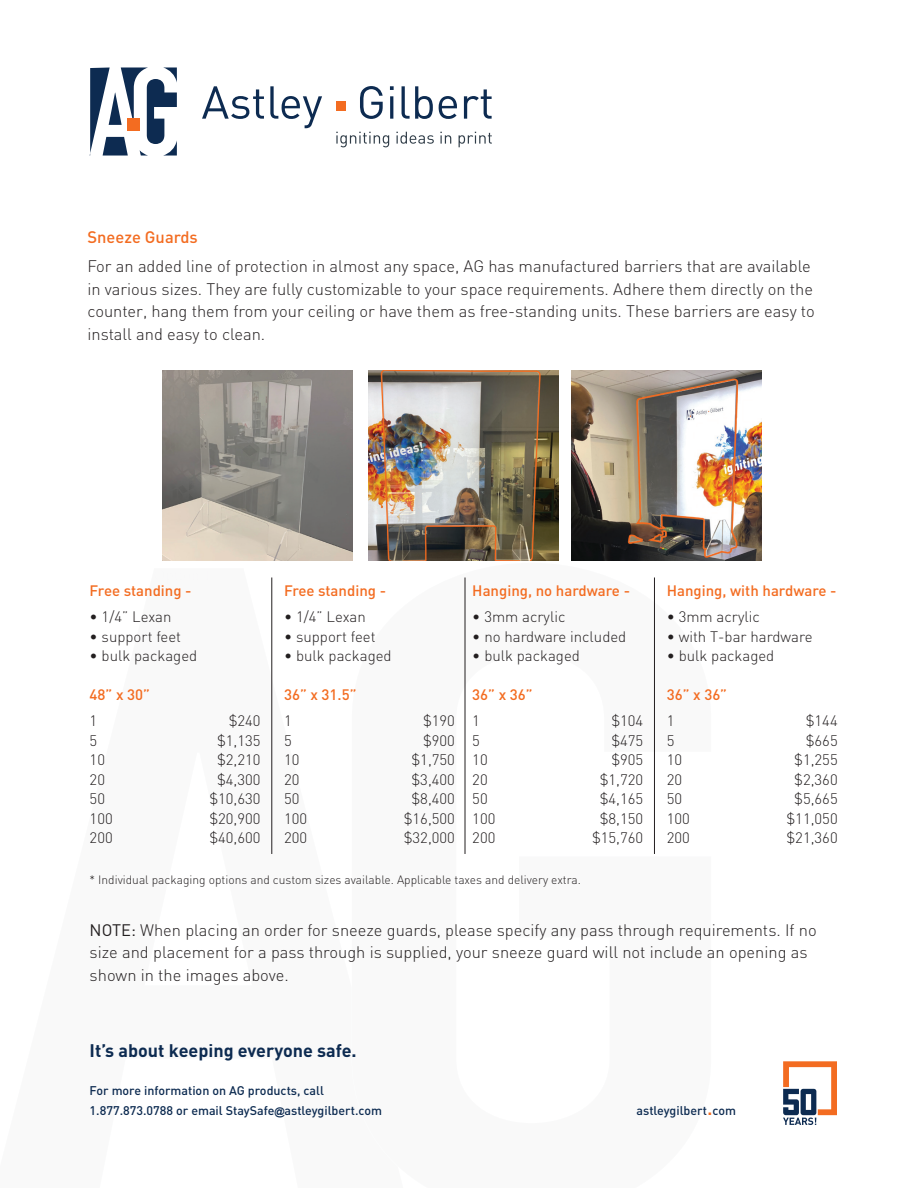
<style>
.page{position:relative;width:918px;height:1188px;background:#fff}
.page>*{position:absolute;margin:0;border:0;box-sizing:border-box;transform-origin:0 0}
.t1{font:700 18px "DIN";color:#0d2b51}
.t2{font:300 16.5px/22.5px "DIN";color:#231f20}
.t3{font:500 16.5px "DIN";color:#f36c21}
.t4{font:300 15px "DIN";color:#231f20}
.t5{font:500 15px "DIN";color:#f36c21}
.t6{font:500 12.45px/19.2px "DIN";color:#0d2b51}
.t7{font:300 12px "DIN";color:#231f20}
.s1{font-weight:400}
.s2{font-family:"Arial";font-weight:700;font-size:10.5px}
.s3{font-size:20.25px;color:#f36c21}
</style>
<div class="page">
<img style="left:368px;top:371px;width:190px;height:190px">
<svg style="left:783px;top:1061px;width:54px;height:64px"></svg>
<img style="left:162px;top:371px;width:191px;height:190px">
<hr style="left:272px;top:578px;width:1px;height:276px;background:#231f20">
<hr style="left:465px;top:578px;width:1px;height:276px;background:#231f20">
<hr style="left:654px;top:578px;width:1px;height:276px;background:#231f20">
<svg style="left:90px;top:67px;width:87px;height:89px"></svg>
<svg style="left:202px;top:86px;width:62px;height:33px"></svg>
<svg style="left:270px;top:86px;width:52px;height:42px"></svg>
<svg style="left:360px;top:86px;width:23px;height:33px"></svg>
<svg style="left:390px;top:86px;width:4px;height:4px"></svg>
<hr style="left:390px;top:96px;width:3px;height:23px;background:#0d2b51">
<svg style="left:402px;top:86px;width:31px;height:33px"></svg>
<svg style="left:439px;top:96px;width:18px;height:23px"></svg>
<svg style="left:464px;top:89px;width:28px;height:30px"></svg>
<div style="left:336px;top:102px;width:10px;height:9px;background:#f36c21"></div>
<div style="left:127px;top:119px;width:13px;height:12px;background:#f36c21"></div>
<svg style="left:336px;top:132px;width:53px;height:15px"></svg>
<svg style="left:396px;top:132px;width:38px;height:12px"></svg>
<svg style="left:440px;top:132px;width:11px;height:12px"></svg>
<svg style="left:459px;top:132px;width:33px;height:15px"></svg>
<img style="left:572px;top:371px;width:190px;height:190px">
<p class="t3" style="left:87px;top:227px;width:112px">Sneeze Guards</p>
<p class="t2" style="left:87px;top:255px;width:729px">For an added line of protection in almost any space, AG has manufactured barriers that are available in various sizes. They are fully customizable to your space requirements. Adhere them directly on the counter, hang them from your ceiling or have them as free-standing units. These barriers are easy to install and easy to clean.</p>
<p class="t5" style="left:90px;top:581px;width:104px">Free standing -</p>
<p class="t4" style="left:90px;top:608px;width:83px">• 1/4” Lexan</p>
<p class="t4" style="left:90px;top:627px;width:93px">• support feet</p>
<p class="t4" style="left:90px;top:647px;width:109px">• bulk packaged</p>
<p class="t5" style="left:90px;top:685px;width:62px">48” x 30”</p>
<p class="t4" style="left:90px;top:712px;width:9px">1</p>
<p class="t4" style="left:229px;top:712px;width:33px">$240</p>
<p class="t4" style="left:90px;top:731px;width:9px">5</p>
<p class="t4" style="left:217px;top:731px;width:45px">$1,135</p>
<p class="t4" style="left:90px;top:751px;width:17px">10</p>
<p class="t4" style="left:217px;top:751px;width:45px">$2,210</p>
<p class="t4" style="left:90px;top:770px;width:17px">20</p>
<p class="t4" style="left:217px;top:770px;width:45px">$4,300</p>
<p class="t4" style="left:90px;top:790px;width:17px">50</p>
<p class="t4" style="left:209px;top:790px;width:53px">$10,630</p>
<p class="t4" style="left:90px;top:809px;width:25px">100</p>
<p class="t4" style="left:209px;top:809px;width:53px">$20,900</p>
<p class="t4" style="left:90px;top:829px;width:25px">200</p>
<p class="t4" style="left:209px;top:829px;width:53px">$40,600</p>
<p class="t5" style="left:284px;top:581px;width:104px">Free standing -</p>
<p class="t4" style="left:284px;top:608px;width:83px">• 1/4” Lexan</p>
<p class="t4" style="left:284px;top:627px;width:93px">• support feet</p>
<p class="t4" style="left:284px;top:647px;width:109px">• bulk packaged</p>
<p class="t5" style="left:284px;top:685px;width:74px">36” x 31.5”</p>
<p class="t4" style="left:284px;top:712px;width:9px">1</p>
<p class="t4" style="left:423px;top:712px;width:33px">$190</p>
<p class="t4" style="left:284px;top:731px;width:9px">5</p>
<p class="t4" style="left:423px;top:731px;width:33px">$900</p>
<p class="t4" style="left:284px;top:751px;width:17px">10</p>
<p class="t4" style="left:412px;top:751px;width:45px">$1,750</p>
<p class="t4" style="left:284px;top:770px;width:17px">20</p>
<p class="t4" style="left:412px;top:770px;width:45px">$3,400</p>
<p class="t4" style="left:284px;top:790px;width:17px">50</p>
<p class="t4" style="left:412px;top:790px;width:45px">$8,400</p>
<p class="t4" style="left:284px;top:809px;width:25px">100</p>
<p class="t4" style="left:404px;top:809px;width:53px">$16,500</p>
<p class="t4" style="left:284px;top:829px;width:25px">200</p>
<p class="t4" style="left:404px;top:829px;width:53px">$32,000</p>
<p class="t5" style="left:472px;top:581px;width:159px">Hanging, no hardware -</p>
<p class="t4" style="left:472px;top:608px;width:95px">• 3mm acrylic</p>
<p class="t4" style="left:472px;top:627px;width:156px">• no hardware included</p>
<p class="t4" style="left:472px;top:647px;width:109px">• bulk packaged</p>
<p class="t5" style="left:472px;top:685px;width:62px">36” x 36”</p>
<p class="t4" style="left:472px;top:712px;width:9px">1</p>
<p class="t4" style="left:611px;top:712px;width:33px">$104</p>
<p class="t4" style="left:472px;top:731px;width:9px">5</p>
<p class="t4" style="left:611px;top:731px;width:33px">$475</p>
<p class="t4" style="left:472px;top:751px;width:17px">10</p>
<p class="t4" style="left:611px;top:751px;width:33px">$905</p>
<p class="t4" style="left:472px;top:770px;width:17px">20</p>
<p class="t4" style="left:600px;top:770px;width:45px">$1,720</p>
<p class="t4" style="left:472px;top:790px;width:17px">50</p>
<p class="t4" style="left:600px;top:790px;width:45px">$4,165</p>
<p class="t4" style="left:472px;top:809px;width:25px">100</p>
<p class="t4" style="left:600px;top:809px;width:45px">$8,150</p>
<p class="t4" style="left:472px;top:829px;width:25px">200</p>
<p class="t4" style="left:592px;top:829px;width:53px">$15,760</p>
<p class="t5" style="left:667px;top:581px;width:171px">Hanging, with hardware -</p>
<p class="t4" style="left:667px;top:608px;width:95px">• 3mm acrylic</p>
<p class="t4" style="left:667px;top:627px;width:147px">• with T-bar hardware</p>
<p class="t4" style="left:667px;top:647px;width:109px">• bulk packaged</p>
<p class="t5" style="left:667px;top:685px;width:62px">36” x 36”</p>
<p class="t4" style="left:667px;top:712px;width:9px">1</p>
<p class="t4" style="left:806px;top:712px;width:33px">$144</p>
<p class="t4" style="left:667px;top:731px;width:9px">5</p>
<p class="t4" style="left:806px;top:731px;width:33px">$665</p>
<p class="t4" style="left:667px;top:751px;width:17px">10</p>
<p class="t4" style="left:794px;top:751px;width:45px">$1,255</p>
<p class="t4" style="left:667px;top:770px;width:17px">20</p>
<p class="t4" style="left:794px;top:770px;width:45px">$2,360</p>
<p class="t4" style="left:667px;top:790px;width:17px">50</p>
<p class="t4" style="left:794px;top:790px;width:45px">$5,665</p>
<p class="t4" style="left:667px;top:809px;width:25px">100</p>
<p class="t4" style="left:786px;top:809px;width:53px">$11,050</p>
<p class="t4" style="left:667px;top:829px;width:25px">200</p>
<p class="t4" style="left:786px;top:829px;width:53px">$21,360</p>
<p class="t7" style="left:90px;top:873px;width:493px">* Individual packaging options and custom sizes available. Applicable taxes and delivery extra.</p>
<p class="t2" style="left:90px;top:918px;width:729px"><span class="s1">NOTE:</span> When placing an order for sneeze guards, please specify any pass through requirements. If no size and placement for a pass through is supplied, your sneeze guard will not include an opening as shown in the images above.</p>
<p class="t1" style="left:90px;top:1039px;width:269px">It’s about keeping everyone safe.</p>
<p class="t6" style="left:90px;top:1081px;width:294px">For more information on AG products, call<br>1.877.873.0788 or email StaySafe<span class="s2">@</span>astleygilbert.com</p>
<p class="t6" style="left:637px;top:1100px;width:101px">astleygilbert<span class="s3">.</span>com</p>
</div>
